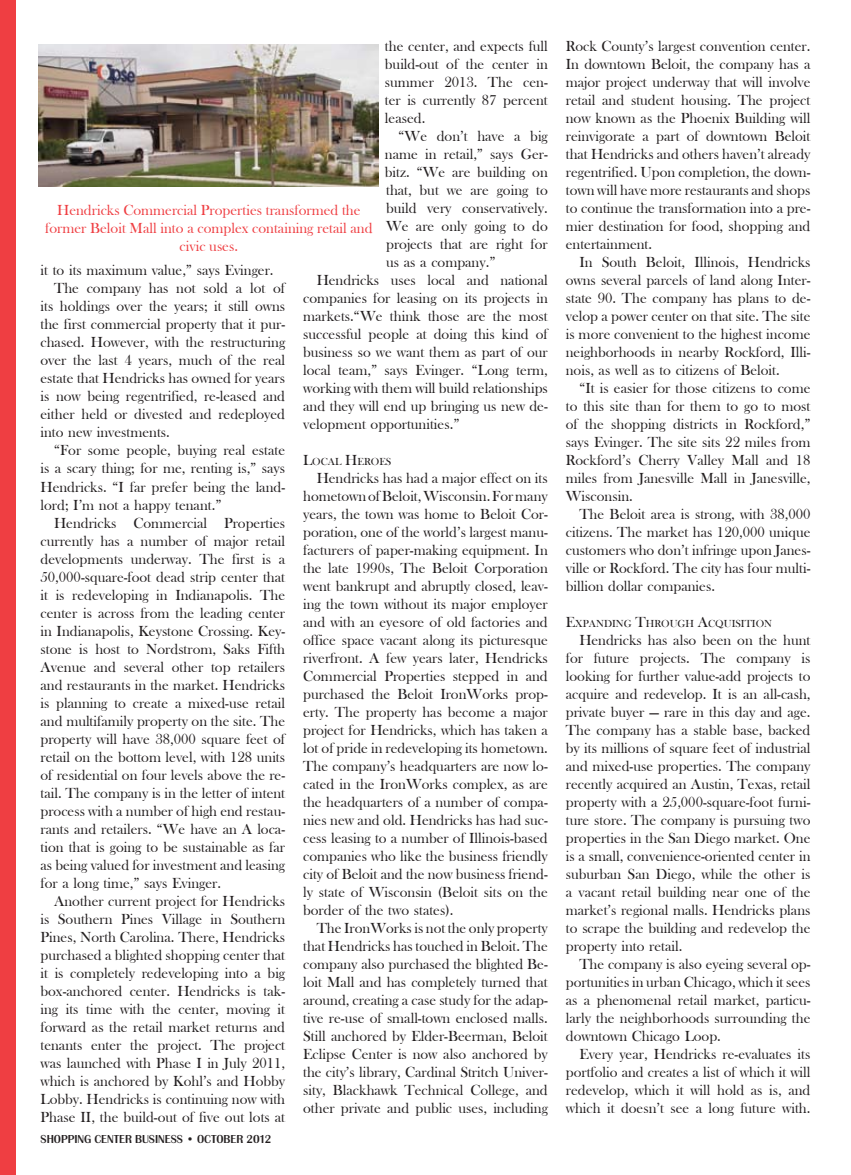
<style>
.page{position:relative;width:851px;height:1175px;background:#fff}
.page>*{position:absolute;margin:0;border:0;box-sizing:border-box;transform-origin:0 0}
.t1{font:15px/18px "Bask Old Face";color:#231f20;text-align:justify}
.t2{font:15px/18px "Bask Old Face";color:#ef3e42;text-align:center}
.t3{font:500 12px "Britannic EF";color:#231f20}
.t4{font:10.5px "Bask Old Face";color:#231f20}
.s1{font-size:15px}
</style>
<div class="page">
<div style="left:0;top:0;width:16px;height:1174px;background:#ef3e42"></div>
<img style="left:39px;top:44px;width:339px;height:143px">
<p class="t1" style="left:385px;top:37px;width:164px">the center, and expects full build-out of the center in summer 2013. The cen&shy;ter is currently 87 percent leased.</p>
<p class="t1" style="left:398px;top:127px;width:151px">“We don’t have a big</p>
<p class="t1" style="left:385px;top:145px;width:164px">name in retail,” says Ger-</p>
<p class="t1" style="left:385px;top:163px;width:164px">bitz. “We are building on</p>
<p class="t1" style="left:386px;top:181px;width:163px">that, but we are going to</p>
<p class="t1" style="left:386px;top:199px;width:163px">build very conservatively.</p>
<p class="t1" style="left:386px;top:217px;width:163px">We are only going to do</p>
<p class="t1" style="left:386px;top:235px;width:163px">projects that are right for</p>
<p class="t1" style="left:386px;top:253px;width:111px">us as a company.”</p>
<p class="t1" style="left:317px;top:271px;width:233px">Hendricks uses local and national</p>
<p class="t1" style="left:303px;top:289px;width:246px">companies for leasing on its projects in</p>
<p class="t1" style="left:303px;top:307px;width:246px">markets.“We think those are the most</p>
<p class="t1" style="left:303px;top:325px;width:246px">successful people at doing this kind of</p>
<p class="t1" style="left:303px;top:343px;width:246px">business so we want them as part of our</p>
<p class="t1" style="left:303px;top:361px;width:246px">local team,” says Evinger. “Long term,</p>
<p class="t1" style="left:303px;top:379px;width:246px">working with them will build relationships</p>
<p class="t1" style="left:303px;top:397px;width:246px">and they will end up bringing us new de-</p>
<p class="t1" style="left:303px;top:415px;width:158px">velopment opportunities.”</p>
<p class="t4" style="left:303px;top:456px;width:90px"><span class="s1">L</span>OCAL <span class="s1">H</span>EROES</p>
<p class="t1" style="left:303px;top:469px;width:246px;text-indent:14px">Hendricks has had a major effect on its hometown of Beloit, Wisconsin. For many years, the town was home to Beloit Cor&shy;poration, one of the world’s largest manu&shy;facturers of paper-making equipment. In the late 1990s, The Beloit Corporation went bankrupt and abruptly closed, leav&shy;ing the town without its major employer and with an eyesore of old factories and office space vacant along its picturesque riverfront. A few years later, Hendricks Commercial Properties stepped in and purchased the Beloit IronWorks prop&shy;erty. The property has become a major project for Hendricks, which has taken a lot of pride in redeveloping its hometown.<br>The company’s headquarters are now lo&shy;cated in the IronWorks complex, as are the headquarters of a number of compa&shy;nies new and old. Hendricks has had suc&shy;cess leasing to a number of Illinois-based companies who like the business friendly city of Beloit and the now business friend&shy;ly state of Wisconsin (Beloit sits on the border of the two states).</p>
<p class="t1" style="left:303px;top:919px;width:246px;text-indent:14px">The IronWorks is not the only property that Hendricks has touched in Beloit. The company also purchased the blighted Be&shy;loit Mall and has completely turned that around, creating a case study for the adap&shy;tive re-use of small-town enclosed malls.<br>Still anchored by Elder-Beerman, Beloit Eclipse Center is now also anchored by the city’s library, Cardinal Stritch Univer&shy;sity, Blackhawk Technical College, and other private and public uses, including</p>
<p class="t2" style="left:45px;top:202px;width:329px">Hendricks Commercial Properties transformed the former Beloit Mall into a complex containing retail and civic uses.</p>
<p class="t1" style="left:40px;top:262px;width:234px">it to its maximum value,” says Evinger.</p>
<p class="t1" style="left:54px;top:280px;width:232px">The company has not sold a lot of</p>
<p class="t1" style="left:40px;top:298px;width:246px">its holdings over the years; it still owns</p>
<p class="t1" style="left:40px;top:316px;width:246px">the first commercial property that it pur-</p>
<p class="t1" style="left:40px;top:334px;width:246px">chased. However, with the restructuring</p>
<p class="t1" style="left:40px;top:352px;width:246px">over the last 4 years, much of the real</p>
<p class="t1" style="left:40px;top:370px;width:246px">estate that Hendricks has owned for years</p>
<p class="t1" style="left:40px;top:388px;width:246px">is now being regentrified, re-leased and</p>
<p class="t1" style="left:40px;top:406px;width:246px">either held or divested and redeployed</p>
<p class="t1" style="left:40px;top:424px;width:131px">into new investments.</p>
<p class="t1" style="left:54px;top:442px;width:233px">“For some people, buying real estate</p>
<p class="t1" style="left:40px;top:460px;width:246px">is a scary thing; for me, renting is,” says</p>
<p class="t1" style="left:40px;top:478px;width:246px">Hendricks. “I far prefer being the land-</p>
<p class="t1" style="left:40px;top:496px;width:182px">lord; I’m not a happy tenant.”</p>
<p class="t1" style="left:54px;top:514px;width:233px">Hendricks Commercial Properties</p>
<p class="t1" style="left:40px;top:532px;width:246px">currently has a number of major retail</p>
<p class="t1" style="left:40px;top:550px;width:246px">developments underway. The first is a</p>
<p class="t1" style="left:40px;top:568px;width:246px">50,000-square-foot dead strip center that</p>
<p class="t1" style="left:40px;top:586px;width:246px">it is redeveloping in Indianapolis. The</p>
<p class="t1" style="left:40px;top:604px;width:246px">center is across from the leading center</p>
<p class="t1" style="left:40px;top:622px;width:246px">in Indianapolis, Keystone Crossing. Key-</p>
<p class="t1" style="left:40px;top:640px;width:246px">stone is host to Nordstrom, Saks Fifth</p>
<p class="t1" style="left:40px;top:658px;width:246px">Avenue and several other top retailers</p>
<p class="t1" style="left:40px;top:676px;width:246px">and restaurants in the market. Hendricks</p>
<p class="t1" style="left:40px;top:694px;width:246px">is planning to create a mixed-use retail</p>
<p class="t1" style="left:40px;top:712px;width:246px">and multifamily property on the site. The</p>
<p class="t1" style="left:40px;top:730px;width:246px">property will have 38,000 square feet of</p>
<p class="t1" style="left:40px;top:748px;width:246px">retail on the bottom level, with 128 units</p>
<p class="t1" style="left:40px;top:766px;width:246px">of residential on four levels above the re-</p>
<p class="t1" style="left:40px;top:784px;width:246px">tail. The company is in the letter of intent</p>
<p class="t1" style="left:40px;top:802px;width:246px">process with a number of high end restau-</p>
<p class="t1" style="left:40px;top:820px;width:246px">rants and retailers. “We have an A loca-</p>
<p class="t1" style="left:40px;top:838px;width:246px">tion that is going to be sustainable as far</p>
<p class="t1" style="left:40px;top:856px;width:246px">as being valued for investment and leasing</p>
<p class="t1" style="left:40px;top:874px;width:182px">for a long time,” says Evinger.</p>
<p class="t1" style="left:54px;top:892px;width:233px">Another current project for Hendricks</p>
<p class="t1" style="left:40px;top:910px;width:246px">is Southern Pines Village in Southern</p>
<p class="t1" style="left:40px;top:928px;width:246px">Pines, North Carolina. There, Hendricks</p>
<p class="t1" style="left:40px;top:946px;width:246px">purchased a blighted shopping center that</p>
<p class="t1" style="left:40px;top:964px;width:246px">it is completely redeveloping into a big</p>
<p class="t1" style="left:40px;top:982px;width:246px">box-anchored center. Hendricks is tak-</p>
<p class="t1" style="left:40px;top:1000px;width:246px">ing its time with the center, moving it</p>
<p class="t1" style="left:40px;top:1018px;width:246px">forward as the retail market returns and</p>
<p class="t1" style="left:40px;top:1036px;width:246px">tenants enter the project. The project</p>
<p class="t1" style="left:40px;top:1054px;width:246px">was launched with Phase I in July 2011,</p>
<p class="t1" style="left:40px;top:1072px;width:246px">which is anchored by Kohl’s and Hobby</p>
<p class="t1" style="left:40px;top:1090px;width:246px">Lobby. Hendricks is continuing now with</p>
<p class="t1" style="left:40px;top:1108px;width:246px">Phase II, the build-out of five out lots at</p>
<p class="t3" style="left:40px;top:1132px;width:232px">SHOPPING CENTER BUSINESS • OCTOBER 2012</p>
<p class="t1" style="left:566px;top:37px;width:246px">Rock County’s largest convention center.<br>In downtown Beloit, the company has a major project underway that will involve retail and student housing. The project now known as the Phoenix Building will reinvigorate a part of downtown Beloit that Hendricks and others haven’t already regentrified. Upon completion, the down&shy;town will have more restaurants and shops to continue the transformation into a pre&shy;mier destination for food, shopping and entertainment.</p>
<p class="t1" style="left:566px;top:253px;width:246px;text-indent:13px">In South Beloit, Illinois, Hendricks owns several parcels of land along Inter&shy;state 90. The company has plans to de&shy;velop a power center on that site. The site is more convenient to the highest income neighborhoods in nearby Rockford, Illi&shy;nois, as well as to citizens of Beloit.</p>
<p class="t1" style="left:566px;top:379px;width:246px;text-indent:13px">“It is easier for those citizens to come to this site than for them to go to most of the shopping districts in Rockford,” says Evinger. The site sits 22 miles from Rockford’s Cherry Valley Mall and 18 miles from Janesville Mall in Janesville, Wisconsin.</p>
<p class="t1" style="left:566px;top:505px;width:246px;text-indent:13px">The Beloit area is strong, with 38,000 citizens. The market has 120,000 unique customers who don’t infringe upon Janes&shy;ville or Rockford. The city has four multi&shy;billion dollar companies.</p>
<p class="t4" style="left:566px;top:618px;width:208px"><span class="s1">E</span>XPANDING <span class="s1">T</span>HROUGH <span class="s1">A</span>CQUISITION</p>
<p class="t1" style="left:566px;top:631px;width:246px;text-indent:14px">Hendricks has also been on the hunt for future projects. The company is looking for further value-add projects to acquire and redevelop. It is an all-cash, private buyer — rare in this day and age.<br>The company has a stable base, backed by its millions of square feet of industrial and mixed-use properties. The company recently acquired an Austin, Texas, retail property with a 25,000-square-foot furni&shy;ture store. The company is pursuing two properties in the San Diego market. One is a small, convenience-oriented center in suburban San Diego, while the other is a vacant retail building near one of the market’s regional malls. Hendricks plans to scrape the building and redevelop the property into retail.</p>
<p class="t1" style="left:566px;top:955px;width:246px;text-indent:14px">The company is also eyeing several op&shy;portunities in urban Chicago, which it sees as a phenomenal retail market, particu&shy;larly the neighborhoods surrounding the downtown Chicago Loop.</p>
<p class="t1" style="left:566px;top:1045px;width:246px;text-indent:14px">Every year, Hendricks re-evaluates its portfolio and creates a list of which it will redevelop, which it will hold as is, and which it doesn’t see a long future with.</p>
</div>
